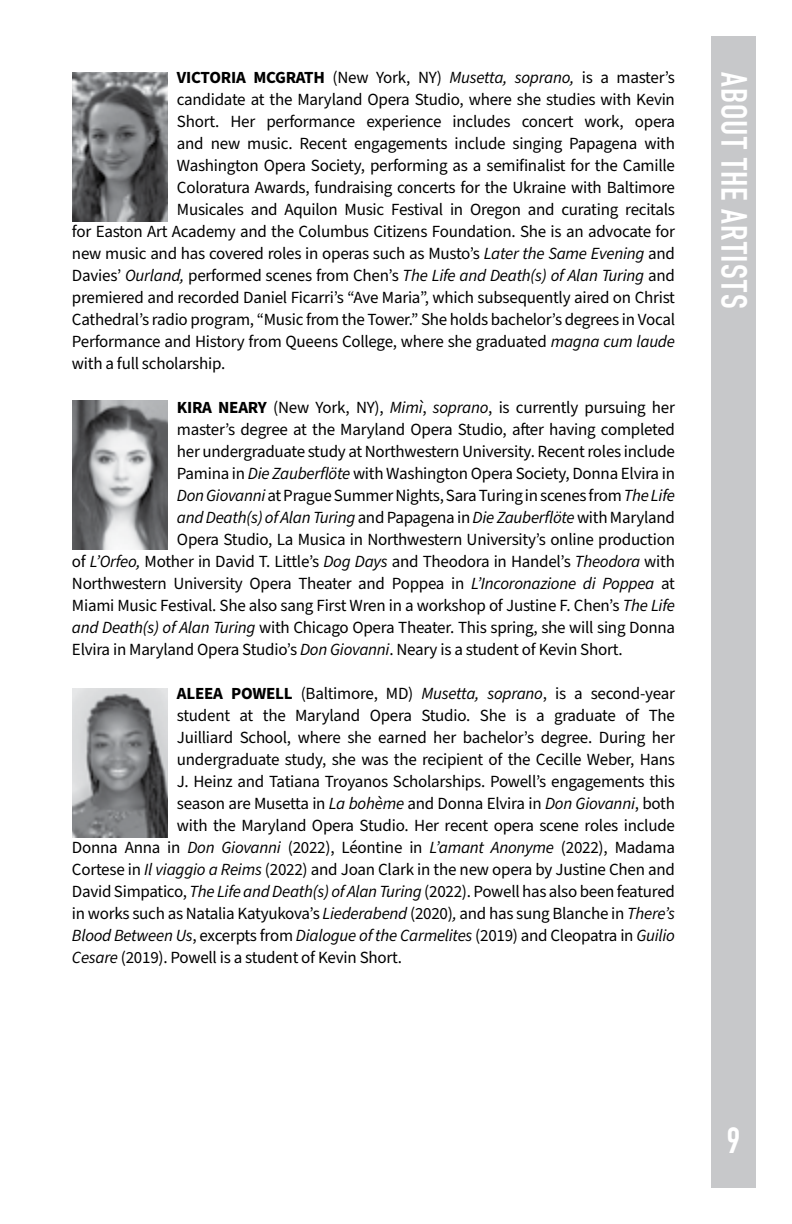
<style>
.page{position:relative;width:792px;height:1224px;background:#fff}
.page>*{position:absolute;margin:0;border:0;box-sizing:border-box;transform-origin:0 0}
.t1{font:700 36px "DIN Condensed";letter-spacing:.04em;color:#fff}
.t2{font:17px "Source Sans Pro";letter-spacing:-.015em;color:#000}
.t3{font:italic 17px "Source Sans Pro";letter-spacing:-.015em;color:#000}
.s1{font-weight:700}
.s2{font-style:italic}
.s3{font-style:normal}
</style>
<div class="page">
<div style="left:711px;top:36px;width:45px;height:1152px;background:#c7c8ca"></div>
<img style="left:72px;top:688px;width:96px;height:150px">
<img style="left:72px;top:72px;width:96px;height:150px">
<img style="left:72px;top:400px;width:96px;height:150px">
<p class="t2" style="left:177px;top:66px;width:499px"><span class="s1">VICTORIA MCGRATH</span> (New York, NY) <span class="s2">Musetta, soprano,</span> is a master’s</p>
<p class="t2" style="left:177px;top:88px;width:499px">candidate at the Maryland Opera Studio, where she studies with Kevin</p>
<p class="t2" style="left:177px;top:110px;width:500px">Short. Her performance experience includes concert work, opera</p>
<p class="t2" style="left:177px;top:132px;width:500px">and new music. Recent engagements include singing Papagena with</p>
<p class="t2" style="left:177px;top:154px;width:500px">Washington Opera Society, performing as a semifinalist for the Camille</p>
<p class="t2" style="left:177px;top:176px;width:500px">Coloratura Awards, fundraising concerts for the Ukraine with Baltimore</p>
<p class="t2" style="left:177px;top:198px;width:500px">Musicales and Aquilon Music Festival in Oregon and curating recitals</p>
<p class="t2" style="left:72px;top:220px;width:604px">for Easton Art Academy and the Columbus Citizens Foundation. She is an advocate for</p>
<p class="t2" style="left:72px;top:242px;width:605px">new music and has covered roles in operas such as Musto’s <span class="s2">Later the Same Evening</span> and</p>
<p class="t3" style="left:72px;top:264px;width:604px"><span class="s3">Davies’</span> Ourland, <span class="s3">performed scenes from Chen’s</span> The Life and Death(s) of Alan Turing <span class="s3">and</span></p>
<p class="t2" style="left:72px;top:286px;width:605px">premiered and recorded Daniel Ficarri’s “Ave Maria”, which subsequently aired on Christ</p>
<p class="t2" style="left:72px;top:308px;width:605px">Cathedral’s radio program, “Music from the Tower.” She holds bachelor’s degrees in Vocal</p>
<p class="t2" style="left:72px;top:330px;width:605px">Performance and History from Queens College, where she graduated <span class="s2">magna cum laude</span></p>
<p class="t2" style="left:72px;top:352px;width:155px">with a full scholarship.</p>
<p class="t2" style="left:177px;top:396px;width:500px"><span class="s1">KIRA NEARY</span> (New York, NY), <span class="s2">Mimì</span>, <span class="s2">soprano</span>, is currently pursuing her</p>
<p class="t2" style="left:177px;top:418px;width:500px">master’s degree at the Maryland Opera Studio, after having completed</p>
<p class="t2" style="left:177px;top:440px;width:500px">her undergraduate study at Northwestern University. Recent roles include</p>
<p class="t2" style="left:177px;top:462px;width:500px">Pamina in <span class="s2">Die Zauberflöte</span> with Washington Opera Society, Donna Elvira in</p>
<p class="t2" style="left:177px;top:484px;width:499px"><span class="s2">Don Giovanni</span> at Prague Summer Nights, Sara Turing in scenes from <span class="s2">The Life</span></p>
<p class="t3" style="left:177px;top:506px;width:500px">and Death(s) of Alan Turing <span class="s3">and Papagena in</span> Die Zauberflöte <span class="s3">with Maryland</span></p>
<p class="t2" style="left:177px;top:528px;width:500px">Opera Studio, La Musica in Northwestern University’s online production</p>
<p class="t2" style="left:72px;top:550px;width:604px">of <span class="s2">L’Orfeo,</span> Mother in David T. Little’s <span class="s2">Dog Days</span> and Theodora in Handel’s <span class="s2">Theodora</span> with</p>
<p class="t2" style="left:72px;top:572px;width:604px">Northwestern University Opera Theater and Poppea in <span class="s2">L’Incoronazione di Poppea</span> at</p>
<p class="t2" style="left:72px;top:594px;width:605px">Miami Music Festival. She also sang First Wren in a workshop of Justine F. Chen’s <span class="s2">The Life</span></p>
<p class="t2" style="left:72px;top:616px;width:605px"><span class="s2">and Death(s) of Alan Turing</span> with Chicago Opera Theater. This spring, she will sing Donna</p>
<p class="t2" style="left:72px;top:638px;width:552px">Elvira in Maryland Opera Studio’s <span class="s2">Don Giovanni</span>. Neary is a student of Kevin Short.</p>
<p class="t2" style="left:177px;top:682px;width:500px"><span class="s1">ALEEA POWELL</span> (Baltimore, MD) <span class="s2">Musetta, soprano</span>, is a second-year</p>
<p class="t2" style="left:177px;top:704px;width:500px">student at the Maryland Opera Studio. She is a graduate of The</p>
<p class="t2" style="left:177px;top:726px;width:499px">Juilliard School, where she earned her bachelor’s degree. During her</p>
<p class="t2" style="left:177px;top:748px;width:500px">undergraduate study, she was the recipient of the Cecille Weber, Hans</p>
<p class="t2" style="left:177px;top:770px;width:499px">J. Heinz and Tatiana Troyanos Scholarships. Powell’s engagements this</p>
<p class="t2" style="left:177px;top:792px;width:500px">season are Musetta in <span class="s2">La bohème</span> and Donna Elvira in <span class="s2">Don Giovanni</span>, both</p>
<p class="t2" style="left:177px;top:814px;width:500px">with the Maryland Opera Studio. Her recent opera scene roles include</p>
<p class="t2" style="left:72px;top:836px;width:605px">Donna Anna in <span class="s2">Don Giovanni</span> (2022), Léontine in <span class="s2">L’amant Anonyme</span> (2022), Madama</p>
<p class="t2" style="left:72px;top:858px;width:604px">Cortese in <span class="s2">Il viaggio a Reims</span> (2022) and Joan Clark in the new opera by Justine Chen and</p>
<p class="t2" style="left:72px;top:880px;width:605px">David Simpatico, <span class="s2">The Life and Death(s) of Alan Turing</span> (2022). Powell has also been featured</p>
<p class="t2" style="left:72px;top:902px;width:604px">in works such as Natalia Katyukova’s <span class="s2">Liederabend</span> (2020)<span class="s2">,</span> and has sung Blanche in <span class="s2">There’s</span></p>
<p class="t3" style="left:72px;top:924px;width:605px">Blood Between Us<span class="s3">, excerpts from</span> Dialogue of the Carmelites <span class="s3">(2019) and Cleopatra in</span> Guilio</p>
<p class="t2" style="left:72px;top:946px;width:332px"><span class="s2">Cesare</span> (2019). Powell is a student of Kevin Short.</p>
<h1 class="t1" style="left:758px;top:72px;width:238px;rotate:90deg">ABOUT THE ARTISTS</h1>
<h1 class="t1" style="left:727px;top:1116px;width:15px">9</h1>
</div>
